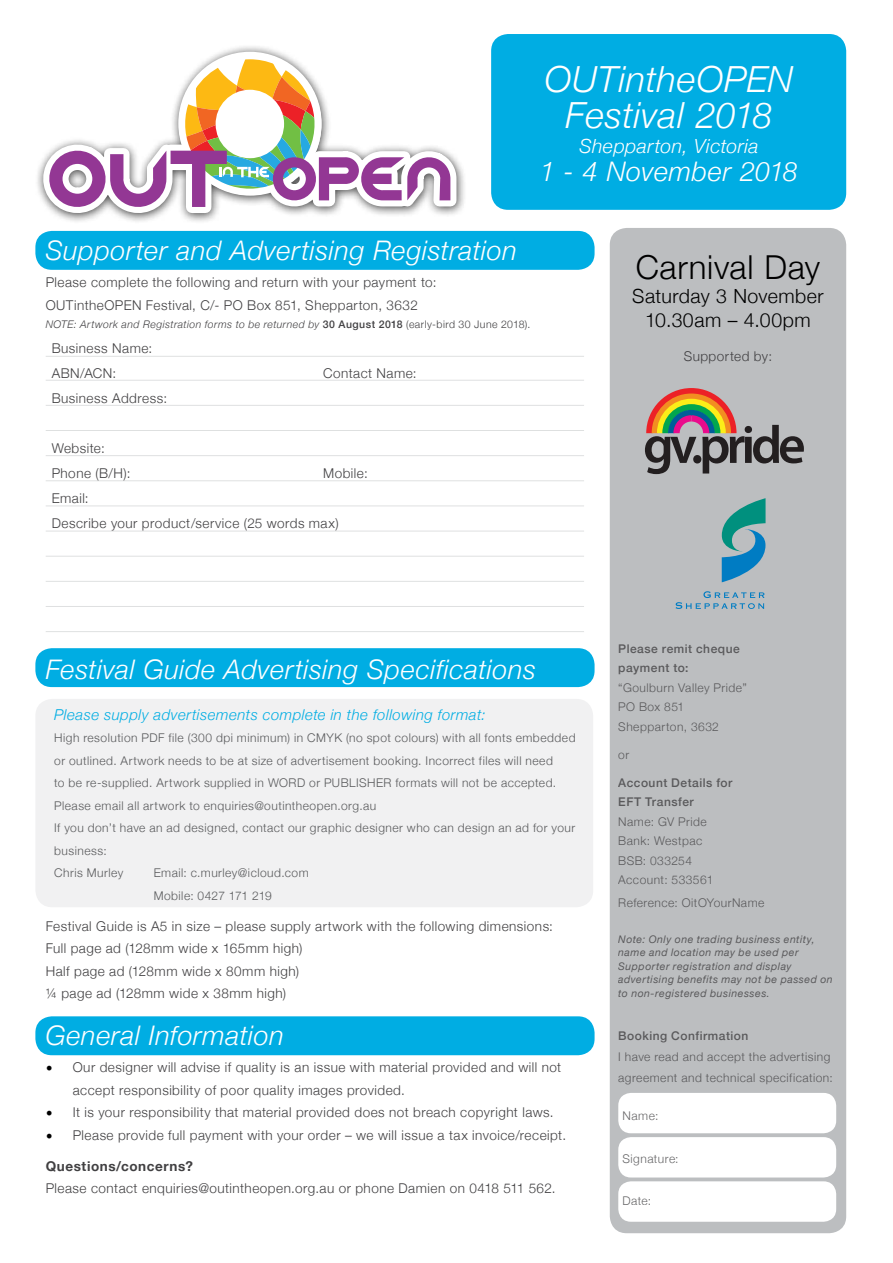
<style>
.page{position:relative;width:893px;height:1263px;background:#fff}
.page>*{position:absolute;margin:0;border:0;box-sizing:border-box;transform-origin:0 0}
.t1{font:italic 300 36px/36px "Helvetica Neue";letter-spacing:.015em;color:#fff;text-align:center}
.t2{font:300 33px "Helvetica Neue";letter-spacing:.02em;color:#000}
.t3{font:italic 300 27px "Helvetica Neue";letter-spacing:.02em;color:#fff}
.t4{font:300 19.5px/24px "Helvetica Neue";letter-spacing:.025em;color:#000;text-align:center}
.t5{font:italic 300 19.5px "Helvetica Neue";letter-spacing:.025em;color:#fff}
.t6{font:italic 300 15px "Helvetica Neue";letter-spacing:.03em;color:#00ade3}
.t7{font:300 13.5px/22.5px "Helvetica Neue";letter-spacing:.035em;color:#414042}
.t8{font:700 13.5px "Helvetica Neue";letter-spacing:.045em;color:#414042}
.t9{font:300 12px/22.5px "Helvetica Neue";letter-spacing:.04em;color:#58595b}
.t10{font:300 12px/19.5px "Helvetica Neue";letter-spacing:.04em;color:#414042}
.t11{font:500 12px/19.5px "Helvetica Neue";letter-spacing:.04em;color:#414042}
.t12{font:italic 10.5px/13.5px "Helvetica Neue";letter-spacing:.05em;color:#414042}
.t13{font:italic 300 10.5px "Helvetica Neue";letter-spacing:.045em;color:#414042}
.s1{font-weight:500;font-style:normal}
.s2{font-style:normal}
.s3{font-family:"Minion Pro";font-weight:400;font-size:18px;color:#000}
</style>
<div class="page">
<div style="left:491px;top:34px;width:355px;height:176px;background:#00ade3;border-radius:17px"></div>
<div style="left:35px;top:44px;width:432px;height:180px;background:#000;opacity:.75"></div>
<svg style="left:43px;top:44px;width:413px;height:180px"></svg>
<svg style="left:45px;top:59px;width:405px;height:152px"></svg>
<div style="left:610px;top:228px;width:236px;height:1005px;background:#bcbec0;border-radius:17px"></div>
<div style="left:35px;top:231px;width:560px;height:39px;background:#00ade3;border-radius:17px"></div>
<div style="left:35px;top:648px;width:560px;height:39px;background:#00ade3;border-radius:17px"></div>
<div style="left:35px;top:1016px;width:560px;height:39px;background:#00ade3;border-radius:17px"></div>
<div style="left:35px;top:699px;width:558px;height:208px;background:#f1f1f2;border-radius:17px"></div>
<hr style="left:46px;top:356px;width:538px;height:1px;background:#d1d3d4">
<hr style="left:46px;top:380px;width:538px;height:1px;background:#d1d3d4">
<hr style="left:46px;top:405px;width:538px;height:1px;background:#d1d3d4">
<hr style="left:46px;top:430px;width:538px;height:1px;background:#d1d3d4">
<hr style="left:46px;top:455px;width:538px;height:1px;background:#d1d3d4">
<hr style="left:46px;top:480px;width:538px;height:1px;background:#d1d3d4">
<hr style="left:46px;top:505px;width:538px;height:1px;background:#d1d3d4">
<hr style="left:46px;top:531px;width:538px;height:1px;background:#d1d3d4">
<hr style="left:46px;top:556px;width:538px;height:1px;background:#d1d3d4">
<hr style="left:46px;top:581px;width:538px;height:1px;background:#d1d3d4">
<hr style="left:46px;top:606px;width:538px;height:1px;background:#d1d3d4">
<hr style="left:46px;top:631px;width:538px;height:1px;background:#d1d3d4">
<svg style="left:645px;top:388px;width:159px;height:86px"></svg>
<svg style="left:722px;top:498px;width:43px;height:84px"></svg>
<svg style="left:675px;top:591px;width:90px;height:18px"></svg>
<div style="left:618px;top:1093px;width:218px;height:40px;background:#fff;border-radius:13px"></div>
<div style="left:618px;top:1137px;width:218px;height:40px;background:#fff;border-radius:13px"></div>
<div style="left:618px;top:1181px;width:218px;height:41px;background:#fff;border-radius:13px"></div>
<h1 class="t1" style="left:545px;top:58px;width:250px">OUTintheOPEN<br>Festival 2018</h1>
<h3 class="t5" style="left:579px;top:131px;width:181px">Shepparton, Victoria</h3>
<h3 class="t3" style="left:540px;top:150px;width:259px">1 - 4 November 2018</h3>
<h3 class="t3" style="left:46px;top:229px;width:473px">Supporter and Advertising Registration</h3>
<p class="t7" style="left:46px;top:270px;width:392px">Please complete the following and return with your payment to:<br>OUTintheOPEN Festival, C/- PO Box 851, Shepparton, 3632</p>
<p class="t13" style="left:46px;top:316px;width:486px">NOTE: Artwork and Registration forms to be returned by <span class="s1">30 August 2018</span> <span class="s2">(early-bird 30 June 2018).</span></p>
<p class="t7" style="left:52px;top:334px;width:102px;line-height:25px">Business Name:<br>ABN/ACN:</p>
<p class="t7" style="left:323px;top:361px;width:95px">Contact Name:</p>
<p class="t7" style="left:52px;top:386px;width:117px">Business Address:</p>
<p class="t7" style="left:52px;top:435px;width:80px;line-height:25px">Website:<br>Phone (B/H):</p>
<p class="t7" style="left:323px;top:461px;width:46px">Mobile:</p>
<p class="t7" style="left:52px;top:485px;width:288px;line-height:25px">Email:<br>Describe your product/service (25 words max)</p>
<h2 class="t2" style="left:636px;top:241px;width:186px">Carnival Day</h2>
<h3 class="t4" style="left:632px;top:283px;width:193px">Saturday 3 November<br>10.30am – 4.00pm</h3>
<p class="t7" style="left:684px;top:343px;width:90px">Supported by:</p>
<h3 class="t3" style="left:46px;top:648px;width:492px">Festival Guide Advertising Specifications</h3>
<p class="t6" style="left:54px;top:702px;width:433px">Please supply advertisements complete in the following format:</p>
<p class="t9" style="left:54px;top:726px;width:523px">High resolution PDF file (300 dpi minimum) in CMYK (no spot colours) with all fonts embedded or outlined. Artwork needs to be at size of advertisement booking. Incorrect files will need<br>to be re-supplied. Artwork supplied in WORD or PUBLISHER formats will not be accepted.<br>Please email all artwork to enquiries@outintheopen.org.au<br>If you don’t have an ad designed, contact our graphic designer who can design an ad for your business:<br>Chris Murley</p>
<p class="t9" style="left:154px;top:861px;width:157px">Email: c.murley@icloud.com<br>Mobile: 0427 171 219</p>
<p class="t7" style="left:46px;top:914px;width:509px">Festival Guide is A5 in size – please supply artwork with the following dimensions:<br>Full page ad (128mm wide x 165mm high)<br>Half page ad (128mm wide x 80mm high)<br>¼ page ad (128mm wide x 38mm high)</p>
<h3 class="t3" style="left:46px;top:1014px;width:240px">General Information</h3>
<p class="t7" style="left:73px;top:1055px;width:490px;text-indent:-27px"><span class="s3">•</span> Our designer will advise if quality is an issue with material provided and will not accept responsibility of poor quality images provided.</p>
<p class="t7" style="left:46px;top:1100px;width:509px"><span class="s3">•</span> It is your responsibility that material provided does not breach copyright laws.</p>
<p class="t7" style="left:46px;top:1122px;width:522px"><span class="s3">•</span> Please provide full payment with your order – we will issue a tax invoice/receipt.</p>
<p class="t8" style="left:46px;top:1155px;width:149px">Questions/concerns?</p>
<p class="t7" style="left:46px;top:1176px;width:511px">Please contact enquiries@outintheopen.org.au or phone Damien on 0418 511 562.</p>
<p class="t11" style="left:618px;top:638px;width:123px">Please remit cheque payment to:</p>
<p class="t10" style="left:618px;top:677px;width:130px">“Goulburn Valley Pride”<br>PO Box 851<br>Shepparton, 3632</p>
<p class="t10" style="left:618px;top:744px;width:12px">or</p>
<p class="t11" style="left:618px;top:772px;width:116px">Account Details for<br>EFT Transfer</p>
<p class="t10" style="left:618px;top:811px;width:97px">Name: GV Pride<br>Bank: Westpac<br>BSB: 033254<br>Account: 533561</p>
<p class="t10" style="left:618px;top:892px;width:148px">Reference: OitOYourName</p>
<p class="t12" style="left:618px;top:933px;width:216px">Note: Only one trading business entity, name and location may be used per Supporter registration and display advertising benefits may not be passed on to non-registered businesses.</p>
<p class="t11" style="left:618px;top:1025px;width:132px">Booking Confirmation</p>
<p class="t10" style="left:618px;top:1045px;width:216px;line-height:21px">I have read and accept the advertising agreement and technical specification:</p>
<p class="t10" style="left:622px;top:1105px;width:37px">Name:</p>
<p class="t10" style="left:622px;top:1147px;width:58px">Signature:</p>
<p class="t10" style="left:622px;top:1190px;width:30px">Date:</p>
</div>
